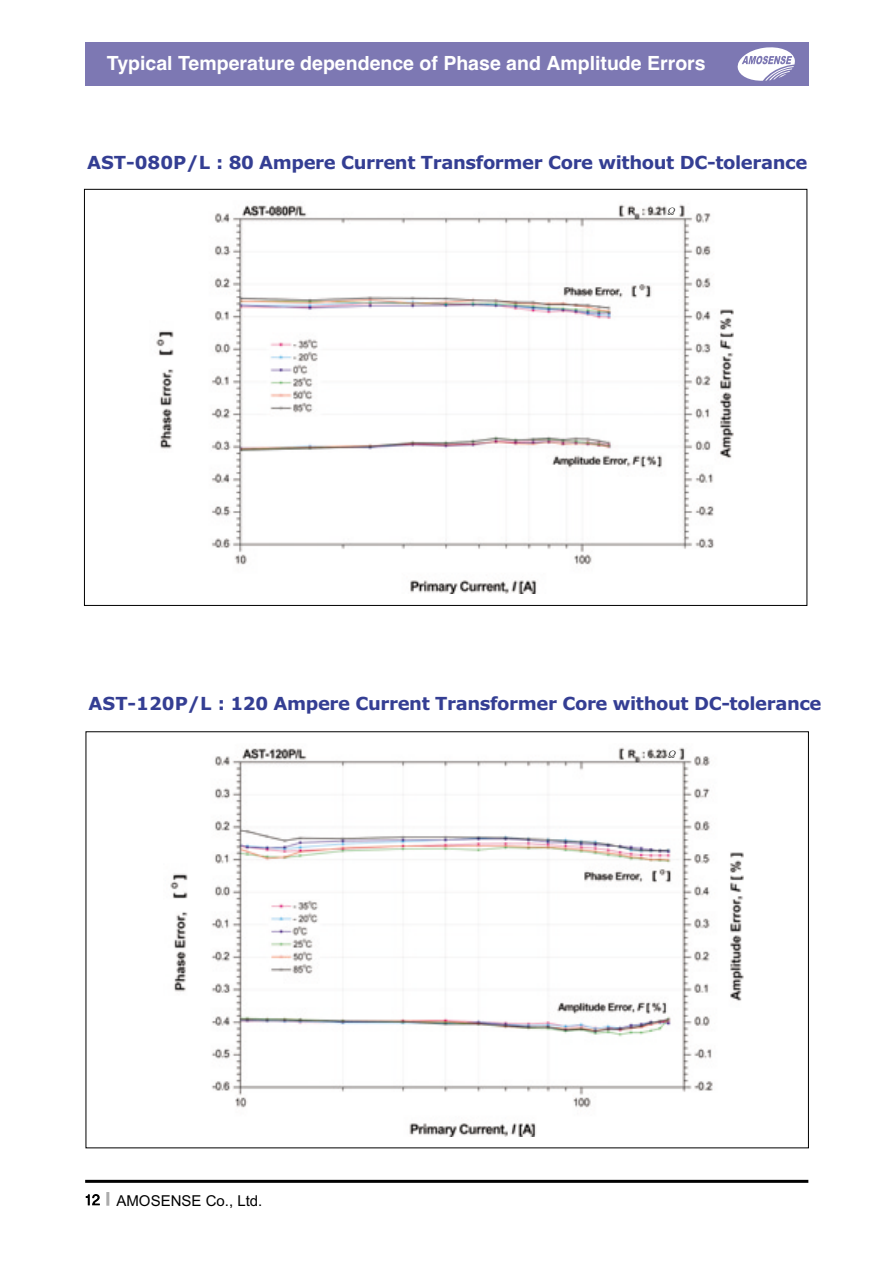
<style>
.page{position:relative;width:893px;height:1262px;background:#fff}
.page>*{position:absolute;margin:0;border:0;box-sizing:border-box;transform-origin:0 0}
.t1{font:700 19.5px "Helvetica";color:#fff}
.t2{font:700 18px "Verdana";letter-spacing:-.02em;color:#343e93}
.t3{font:15px "Arial";color:#000}
.t4{font:9.75px "YGO12";color:#000}
</style>
<div class="page">
<hr style="left:85px;top:1179px;width:723px;height:3px;background:#000">
<img style="left:156px;top:204px;width:577px;height:389px">
<img style="left:170px;top:747px;width:573px;height:389px">
<svg style="left:106px;top:1192px;width:3px;height:13px"></svg>
<div style="left:85px;top:42px;width:723px;height:43px;background:#7d78b3"></div>
<svg style="left:737px;top:47px;width:58px;height:34px"></svg>
<p class="t1" style="left:107px;top:56px;width:600px">Typical Temperature dependence of Phase and Amplitude Errors</p>
<p class="t2" style="left:87px;top:156px;width:721px">AST-080P/L : 80 Ampere Current Transformer Core without DC-tolerance</p>
<p class="t4" style="left:666px;top:207px;width:11px">Ω</p>
<p class="t2" style="left:89px;top:696px;width:734px">AST-120P/L : 120 Ampere Current Transformer Core without DC-tolerance</p>
<p class="t3" style="left:85px;top:1195px;width:179px"><sup>12</sup> AMOSENSE Co., Ltd.</p>
<p class="t4" style="left:667px;top:749px;width:11px">Ω</p>
</div>
